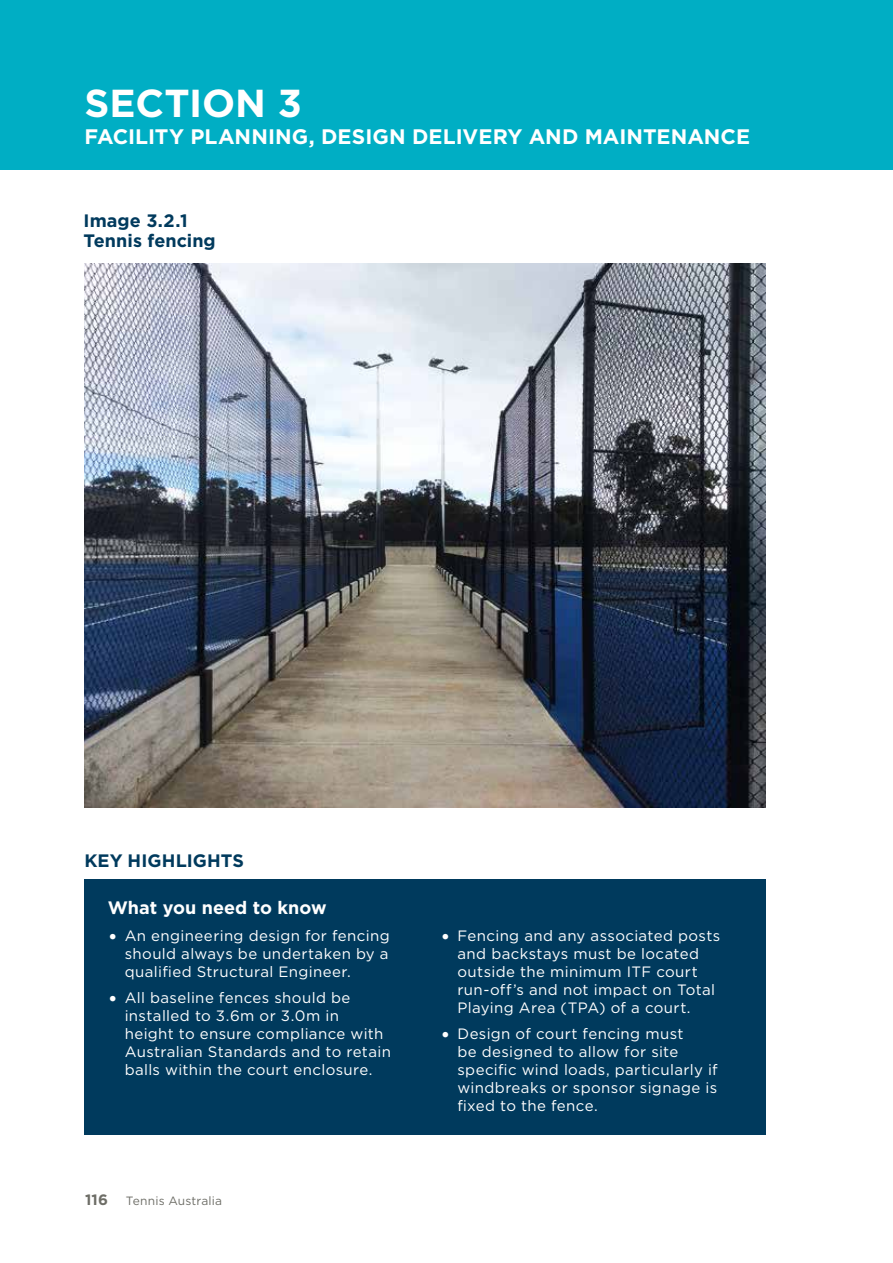
<style>
.page{position:relative;width:893px;height:1263px;background:#fff}
.page>*{position:absolute;margin:0;border:0;box-sizing:border-box;transform-origin:0 0}
.t1{font:700 39px "Gotham HTF";color:#fff}
.t2{font:700 21px "Gotham HTF";color:#fff}
.t3{font:700 18px/19.5px "Gotham HTF";letter-spacing:.005em;color:#003a5d}
.t4{font:700 18px "Gotham HTF";color:#fff}
.t5{font:15px/18px "Gotham HTF";letter-spacing:.025em;color:#fff}
.t6{font:700 15px "Gotham HTF";color:#6e6e67}
.t7{font:12px "Gotham HTF";letter-spacing:.01em;color:#6e6e67}
.s1{font-size:21px}
</style>
<div class="page">
<div style="left:0;top:0;width:893px;height:170px;background:#00aec4"></div>
<div style="left:84px;top:880px;width:681px;height:255px;background:#003a5d"></div>
<img style="left:84px;top:264px;width:681px;height:544px">
<h1 class="t1" style="left:84px;top:81px;width:219px">SECTION 3</h1>
<h2 class="t2" style="left:84px;top:125px;width:667px">FACILITY PLANNING, DESIGN DELIVERY AND MAINTENANCE</h2>
<p class="t3" style="left:84px;top:211px;width:134px">Image 3.2.1<br>Tennis fencing</p>
<p class="t3" style="left:84px;top:850px;width:161px">KEY HIGHLIGHTS</p>
<p class="t4" style="left:108px;top:897px;width:220px">What you need to know</p>
<p class="t5" style="left:125px;top:926px;width:266px;text-align:justify;text-indent:-17px"><span class="s1">•</span> An engineering design for fencing should always be undertaken by a qualified Structural Engineer.</p>
<p class="t5" style="left:125px;top:988px;width:268px;text-indent:-17px"><span class="s1">•</span> All baseline fences should be installed to 3.6m or 3.0m in height to ensure compliance with<br>Australian Standards and to retain balls within the court enclosure.</p>
<p class="t6" style="left:85px;top:1191px;width:24px">116</p>
<p class="t7" style="left:126px;top:1194px;width:98px">Tennis Australia</p>
<p class="t5" style="left:457px;top:926px;width:264px;text-indent:-17px"><span class="s1">•</span> Fencing and any associated posts and backstays must be located outside the minimum ITF court run-off’s and not impact on Total<br>Playing Area (TPA) of a court.</p>
<p class="t5" style="left:457px;top:1024px;width:262px;text-indent:-17px"><span class="s1">•</span> Design of court fencing must<br>be designed to allow for site specific wind loads, particularly if windbreaks or sponsor signage is fixed to the fence.</p>
</div>
